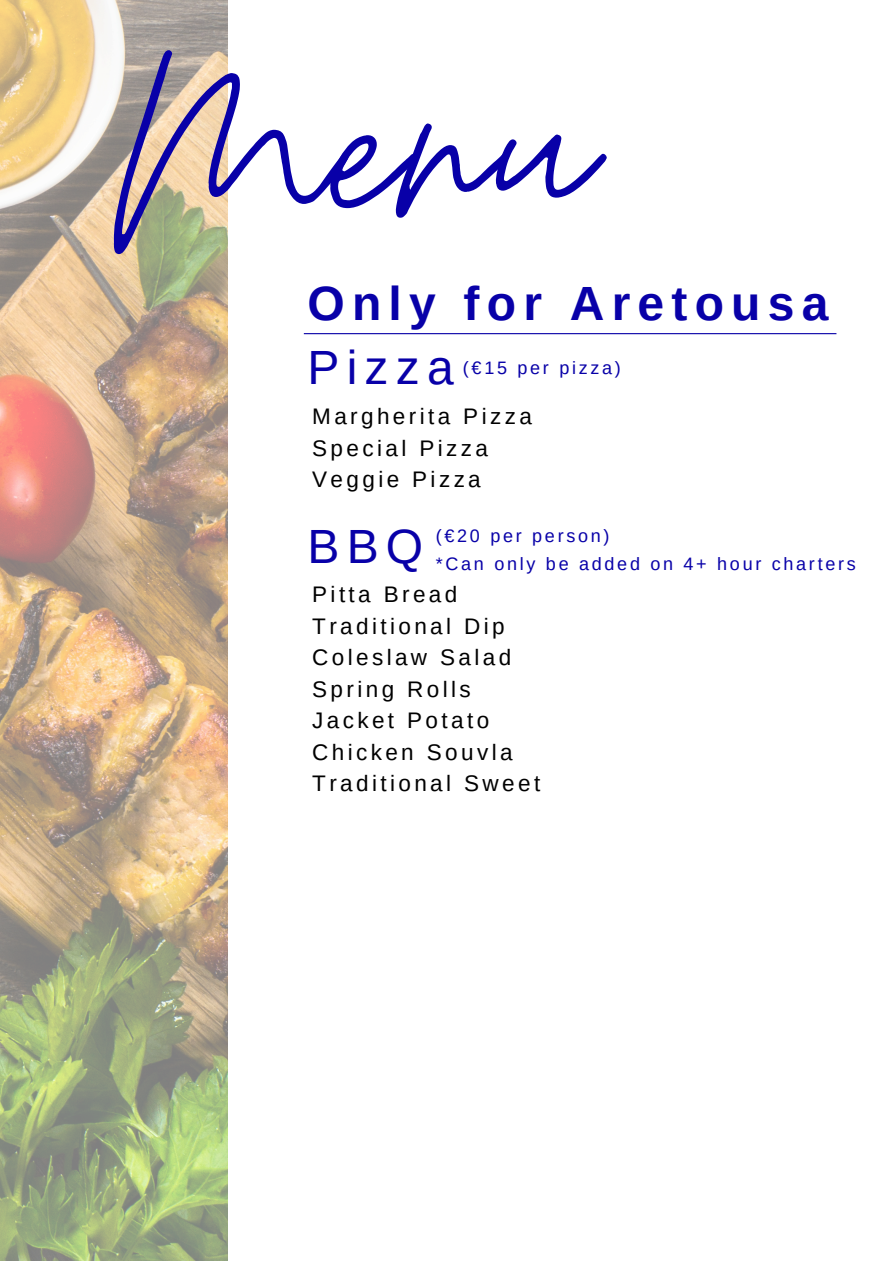
<style>
.page{position:relative;width:894px;height:1264px;background:#fff}
.page>*{position:absolute;margin:0;border:0;box-sizing:border-box;transform-origin:0 0}
.t1{font:300px "Moon Time";color:#0800a8}
.t2{font:700 48px "Arimo";letter-spacing:.15em;color:#0800a8}
.t3{font:48px "Arimo";letter-spacing:.15em;color:#0800a8}
.t4{font:22.5px/31.5px "Arimo";letter-spacing:.15em;color:#000}
.t5{font:18px "Arimo";letter-spacing:.15em;color:#0800a8}
</style>
<div class="page">
<img style="left:0;top:0;width:228px;height:1259px">
<hr style="left:304px;top:333px;width:532px;height:1px;background:#0800a8">
<h1 class="t1" style="left:114px;top:-34px;width:479px">Menu</h1>
<h3 class="t2" style="left:307px;top:277px;width:522px">Only for Aretousa</h3>
<h4 class="t3" style="left:307px;top:340px;width:148px">Pizza</h4>
<p class="t5" style="left:463px;top:357px;width:159px">(€15 per pizza)</p>
<h5 class="t4" style="left:312px;top:401px;width:221px">Margherita Pizza<br>Special Pizza<br>Veggie Pizza</h5>
<h2 class="t3" style="left:307px;top:519px;width:117px">BBQ</h2>
<p class="t5" style="left:435px;top:525px;width:175px">(€20 per person)</p>
<p class="t4" style="left:312px;top:578px;width:229px">Pitta Bread<br>Traditional Dip<br>Coleslaw Salad<br>Spring Rolls<br>Jacket Potato<br>Chicken Souvla<br>Traditional Sweet</p>
<h5 class="t5" style="left:435px;top:553px;width:421px">*Can only be added on 4+ hour charters</h5>
</div>
